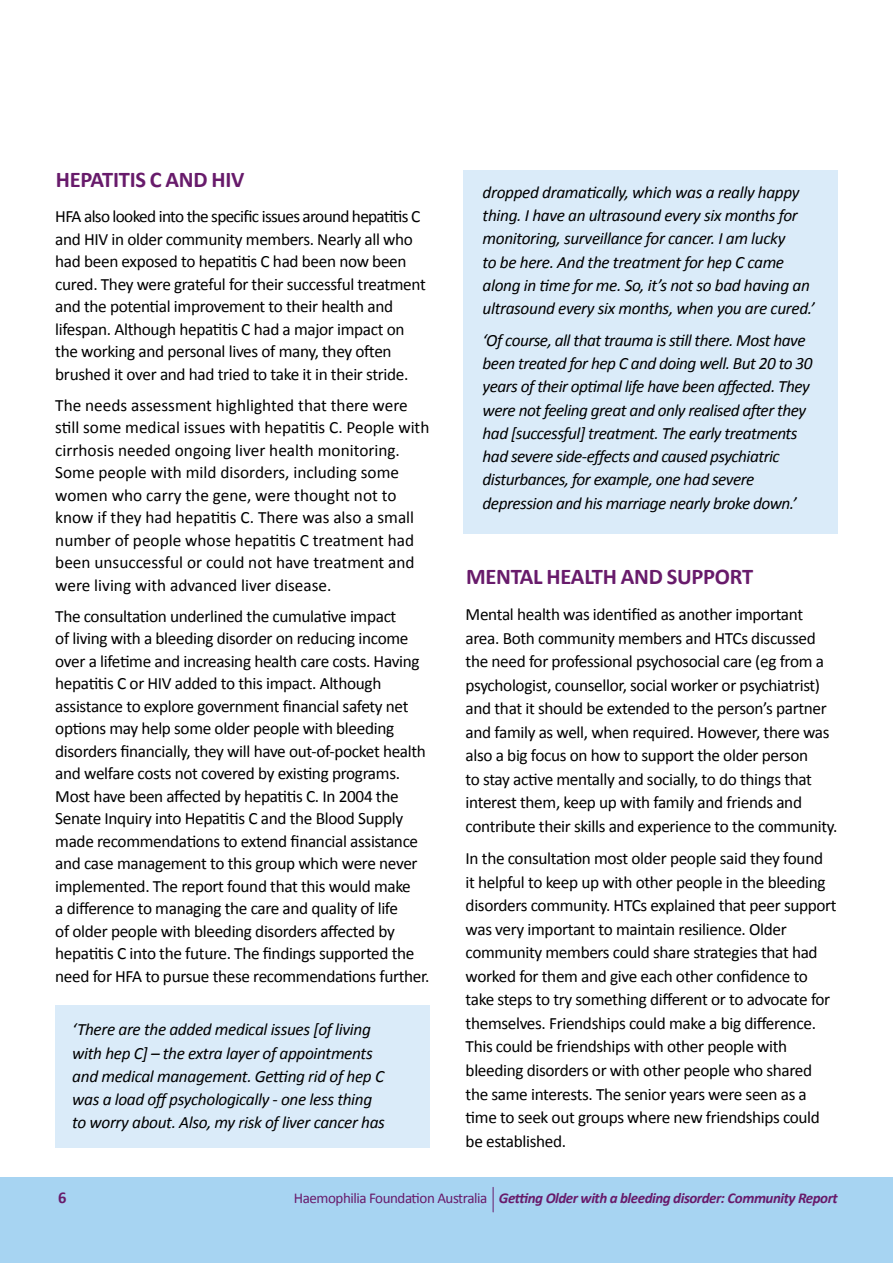
<style>
.page{position:relative;width:893px;height:1263px;background:#fff}
.page>*{position:absolute;margin:0;border:0;box-sizing:border-box;transform-origin:0 0}
.t1{font:700 22.5px "Calibri";letter-spacing:-.01em;color:#681b6b}
.t2{font:17.25px/22.5px "Calibri";letter-spacing:-.02em;color:#000}
.t3{font:italic 17.25px/23.2px "Calibri";letter-spacing:-.02em;color:#000}
.t4{font:17.25px/22.5px "Calibri";color:#000}
.t5{font:700 16.5px "Calibri";color:#681b6b}
.t6{font:italic 700 15px "Calibri";letter-spacing:-.03em;color:#681b6b}
.s1{font-weight:400;font-style:normal}
</style>
<div class="page">
<div style="left:55px;top:1006px;width:374px;height:142px;background:#daebf9"></div>
<div style="left:463px;top:170px;width:375px;height:364px;background:#daebf9"></div>
<div style="left:0;top:1178px;width:893px;height:85px;background:#a7d4f2"></div>
<svg style="left:493px;top:1187px;width:1px;height:25px"></svg>
<h1 class="t1" style="left:56px;top:165px;width:190px">HEPATITIS C AND HIV</h1>
<p class="t2" style="left:55px;top:205px;width:372px">HFA also looked into the specific issues around hepatitis C and HIV in older community members. Nearly all who had been exposed to hepatitis C had been now been cured. They were grateful for their successful treatment and the potential improvement to their health and lifespan. Although hepatitis C had a major impact on the working and personal lives of many, they often brushed it over and had tried to take it in their stride.</p>
<p class="t4" style="left:55px;top:394px;width:376px">The needs assessment highlighted that there were still some medical issues with hepatitis C. People with cirrhosis needed ongoing liver health monitoring.<br>Some people with mild disorders, including some women who carry the gene, were thought not to know if they had hepatitis C. There was also a small number of people whose hepatitis C treatment had been unsuccessful or could not have treatment and were living with advanced liver disease.</p>
<p class="t2" style="left:55px;top:605px;width:376px">The consultation underlined the cumulative impact<br>of living with a bleeding disorder on reducing income over a lifetime and increasing health care costs. Having hepatitis C or HIV added to this impact. Although assistance to explore government financial safety net options may help some older people with bleeding disorders financially, they will have out-of-pocket health and welfare costs not covered by existing programs.<br>Most have been affected by hepatitis C. In 2004 the Senate Inquiry into Hepatitis C and the Blood Supply made recommendations to extend financial assistance and case management to this group which were never implemented. The report found that this would make<br>a difference to managing the care and quality of life<br>of older people with bleeding disorders affected by hepatitis C into the future. The findings supported the need for HFA to pursue these recommendations further.</p>
<p class="t3" style="left:72px;top:1017px;width:314px">‘There are the added medical issues [of living with hep C] – the extra layer of appointments and medical management. Getting rid of hep C was a load off psychologically - one less thing to worry about. Also, my risk of liver cancer has</p>
<p class="t3" style="left:483px;top:180px;width:334px">dropped dramatically, which was a really happy thing. I have an ultrasound every six months for monitoring, surveillance for cancer. I am lucky<br>to be here. And the treatment for hep C came along in time for me. So, it’s not so bad having an ultrasound every six months, when you are cured.’</p>
<p class="t3" style="left:483px;top:328px;width:331px">‘Of course, all that trauma is still there. Most have been treated for hep C and doing well. But 20 to 30 years of their optimal life have been affected. They were not feeling great and only realised after they had [successful] treatment. The early treatments had severe side-effects and caused psychiatric disturbances, for example, one had severe depression and his marriage nearly broke down.’</p>
<h1 class="t1" style="left:466px;top:562px;width:289px">MENTAL HEALTH AND SUPPORT</h1>
<p class="t2" style="left:466px;top:603px;width:373px;line-height:23.5px">Mental health was identified as another important area. Both community members and HTCs discussed the need for professional psychosocial care (eg from a psychologist, counsellor, social worker or psychiatrist) and that it should be extended to the person’s partner and family as well, when required. However, there was also a big focus on how to support the older person<br>to stay active mentally and socially, to do things that interest them, keep up with family and friends and contribute their skills and experience to the community.</p>
<p class="t2" style="left:466px;top:847px;width:373px;line-height:23.5px">In the consultation most older people said they found it helpful to keep up with other people in the bleeding disorders community. HTCs explained that peer support was very important to maintain resilience. Older community members could share strategies that had worked for them and give each other confidence to take steps to try something different or to advocate for themselves. Friendships could make a big difference.<br>This could be friendships with other people with bleeding disorders or with other people who shared the same interests. The senior years were seen as a time to seek out groups where new friendships could be established.</p>
<p class="t5" style="left:58px;top:1187px;width:10px">6</p>
<p class="t6" style="left:294px;top:1189px;width:545px"><span class="s1">Haemophilia Foundation Australia</span> Getting Older with a bleeding disorder: Community Report</p>
</div>
